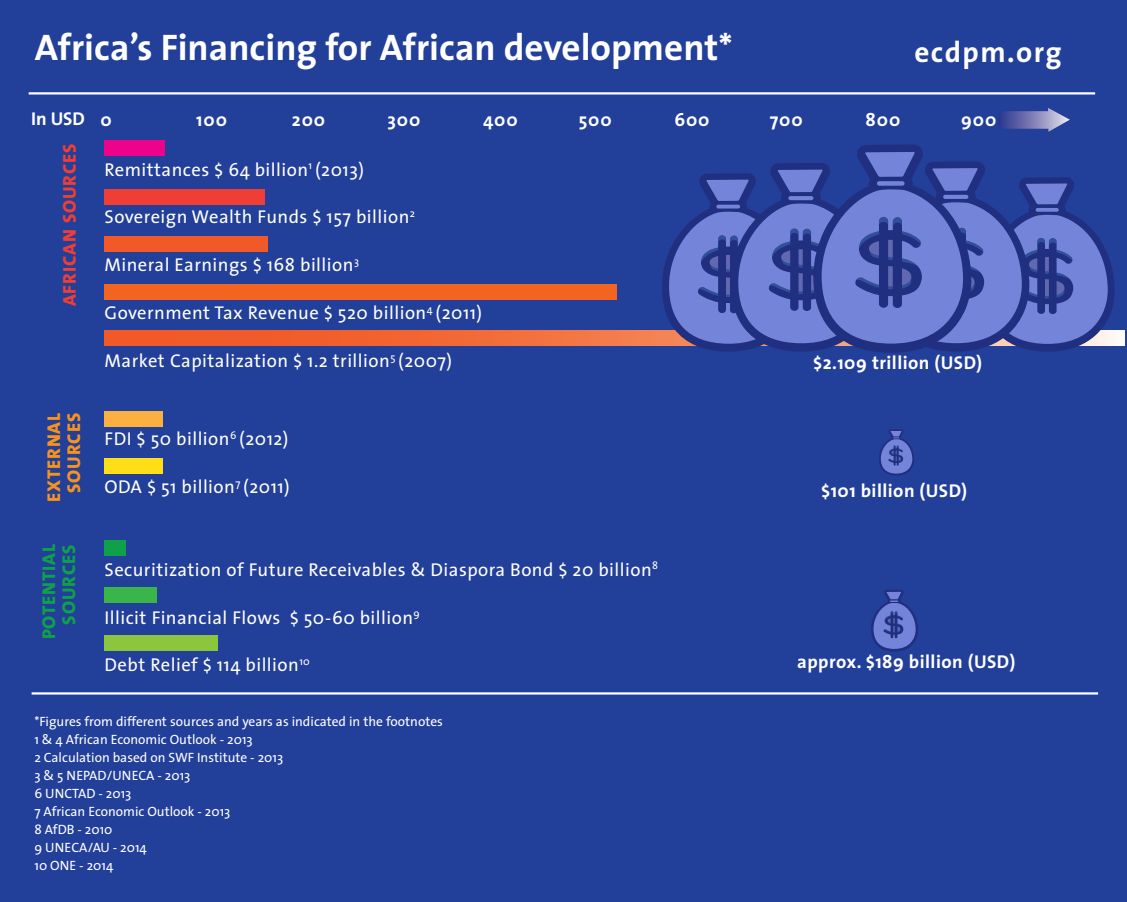
<style>
.page{position:relative;width:1127px;height:902px;background:#fff}
.page>*{position:absolute;margin:0;border:0;box-sizing:border-box;transform-origin:0 0}
.t1{font:700 37.12px "The Sans";color:#fff}
.t2{font:700 29.25px "The Sans";letter-spacing:.05em;color:#fff}
.t3{font:18.68px "The Sans";letter-spacing:.025em;color:#fff}
.t4{font:700 18.68px "The Sans";letter-spacing:.025em;color:#fff}
.t5{font:800 18.68px/20px "The Sans";letter-spacing:.05em;color:#0fa14a;text-align:right}
.t6{font:800 18.68px/20px "The Sans";letter-spacing:.05em;color:#f7931d;text-align:center}
.t7{font:800 18.68px "The Sans";letter-spacing:.05em;color:#ee3e35}
.t8{font:13.5px/18px "The Sans";color:#fff}
</style>
<div class="page">
<div style="left:0;top:0;width:1126px;height:901px;background:#223f99"></div>
<hr style="left:29px;top:92px;width:1066px;height:2px;background:#fff">
<hr style="left:32px;top:692px;width:1066px;height:2px;background:#fff">
<div style="left:104px;top:284px;width:512px;height:15px;background:#f36421"></div>
<div style="left:104px;top:140px;width:61px;height:15px;background:#ed028c"></div>
<div style="left:104px;top:236px;width:164px;height:15px;background:#f15929"></div>
<svg style="left:104px;top:330px;width:1020px;height:15px;background:#f26838"></svg>
<div style="left:104px;top:190px;width:160px;height:15px;background:#ee3e35"></div>
<div style="left:104px;top:540px;width:22px;height:15px;background:#0fa14a"></div>
<div style="left:104px;top:587px;width:53px;height:16px;background:#3ab54a"></div>
<div style="left:104px;top:635px;width:114px;height:16px;background:#8bc63e"></div>
<div style="left:104px;top:411px;width:59px;height:15px;background:#fbb03f"></div>
<div style="left:104px;top:458px;width:59px;height:15px;background:#ffdd17"></div>
<svg style="left:1000px;top:108px;width:69px;height:24px"></svg>
<svg style="left:879px;top:429px;width:35px;height:46px"></svg>
<svg style="left:871px;top:590px;width:47px;height:61px"></svg>
<svg style="left:662px;top:144px;width:452px;height:209px"></svg>
<h1 class="t1" style="left:35px;top:17px;width:699px">Africa’s Financing for African development*</h1>
<h2 class="t2" style="left:914px;top:27px;width:149px">ecdpm.org</h2>
<p class="t4" style="left:31px;top:103px;width:55px">In USD</p>
<p class="t7" style="left:54px;top:306px;width:164px;rotate:-90deg">AFRICAN SOURCES</p>
<p class="t6" style="left:43px;top:502px;width:90px;rotate:-90deg">EXTERNAL<br>SOURCES</p>
<p class="t4" style="left:100px;top:104px;width:13px">0</p>
<p class="t4" style="left:196px;top:104px;width:32px">100</p>
<p class="t4" style="left:292px;top:104px;width:35px">200</p>
<p class="t4" style="left:387px;top:104px;width:34px">300</p>
<p class="t4" style="left:483px;top:104px;width:36px">400</p>
<p class="t4" style="left:578px;top:104px;width:34px">500</p>
<p class="t4" style="left:674px;top:104px;width:37px">600</p>
<p class="t4" style="left:770px;top:104px;width:34px">700</p>
<p class="t4" style="left:865px;top:104px;width:36px">800</p>
<p class="t4" style="left:961px;top:104px;width:37px">900</p>
<p class="t3" style="left:104px;top:154px;width:261px">Remittances $ 64 billion<sup>1</sup> (2013)</p>
<p class="t3" style="left:104px;top:202px;width:312px">Sovereign Wealth Funds $ 157 billion<sup>2</sup></p>
<p class="t3" style="left:104px;top:249px;width:256px">Mineral Earnings $ 168 billion<sup>3</sup></p>
<p class="t3" style="left:104px;top:297px;width:379px">Government Tax Revenue $ 520 billion<sup>4</sup> (2011)</p>
<p class="t3" style="left:104px;top:345px;width:349px">Market Capitalization $ 1.2 trillion<sup>5</sup> (2007)</p>
<p class="t3" style="left:104px;top:423px;width:185px">FDI $ 50 billion<sup>6</sup> (2012)</p>
<p class="t3" style="left:104px;top:471px;width:187px">ODA $ 51 billion<sup>7</sup> (2011)</p>
<p class="t4" style="left:813px;top:347px;width:170px">$2.109 trillion (USD)</p>
<p class="t4" style="left:821px;top:475px;width:147px">$101 billion (USD)</p>
<p class="t5" style="left:38px;top:639px;width:96px;rotate:-90deg">POTENTIAL<br>SOURCES</p>
<p class="t3" style="left:104px;top:554px;width:555px">Securitization of Future Receivables &amp; Diaspora Bond $ 20 billion<sup>8</sup></p>
<p class="t3" style="left:104px;top:601px;width:317px">Illicit Financial Flows $ 50-60 billion<sup>9</sup></p>
<p class="t3" style="left:104px;top:649px;width:207px">Debt Relief $ 114 billion<sup>10</sup></p>
<p class="t4" style="left:797px;top:646px;width:220px">approx. $189 billion (USD)</p>
<p class="t8" style="left:34px;top:712px;width:410px">*Figures from different sources and years as indicated in the footnotes<br>1 &amp; 4 African Economic Outlook - 2013<br>2 Calculation based on SWF Institute - 2013<br>3 &amp; 5 NEPAD/UNECA - 2013<br>6 UNCTAD - 2013<br>7 African Economic Outlook - 2013<br>8 AfDB - 2010<br>9 UNECA/AU - 2014<br>10 ONE - 2014</p>
</div>
